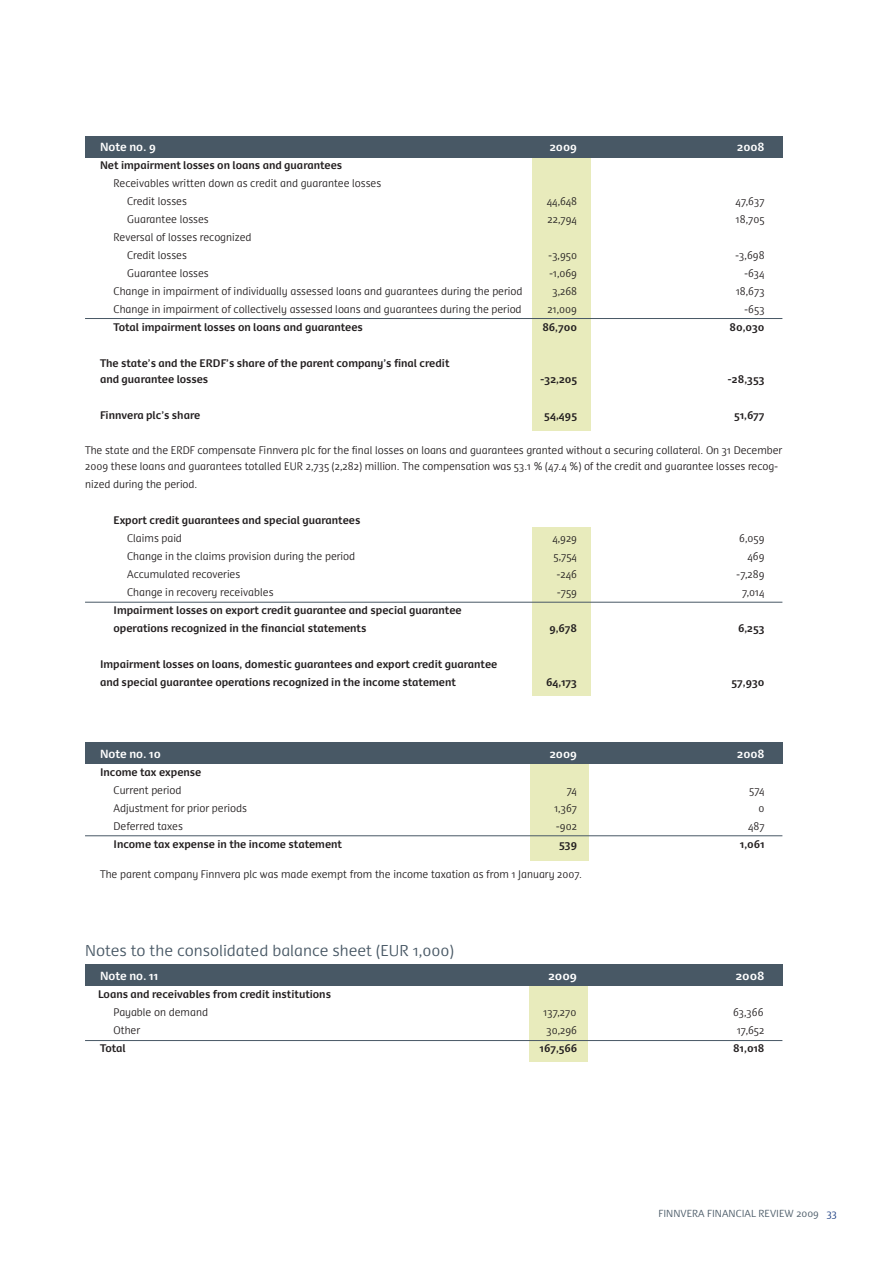
<style>
.page{position:relative;width:893px;height:1263px;background:#fff}
.page>*{position:absolute;margin:0;border:0;box-sizing:border-box;transform-origin:0 0}
.t1{font:300 15px "Dancer";color:#485865}
.t2{font:700 11.25px "Dancer";color:#fff;scale:.95 1}
.t3{font:700 11.25px "Dancer";color:#fff}
.t4{font:300 10.5px/18px "Dancer";color:#231f20;scale:.95 1}
.t5{font:700 10.5px/18px "Dancer";color:#231f20;scale:.95 1}
.t6{font:300 9.75px "Dancer";color:#485865}
.s1{color:#14377d}
</style>
<div class="page">
<div style="left:529px;top:983px;width:59px;height:79px;background:#e8ebbc"></div>
<div style="left:530px;top:750px;width:59px;height:111px;background:#e8ebbc"></div>
<div style="left:85px;top:964px;width:697px;height:21px;background:#485865"></div>
<hr style="left:85px;top:835px;width:697px;height:1px;background:#485865">
<hr style="left:85px;top:1040px;width:697px;height:1px;background:#485865">
<div style="left:85px;top:743px;width:697px;height:21px;background:#485865"></div>
<div style="left:532px;top:527px;width:59px;height:169px;background:#e8ebbc"></div>
<div style="left:532px;top:155px;width:59px;height:275px;background:#e8ebbc"></div>
<div style="left:85px;top:136px;width:697px;height:22px;background:#485865"></div>
<hr style="left:85px;top:318px;width:697px;height:1px;background:#485865">
<hr style="left:85px;top:602px;width:697px;height:1px;background:#485865">
<p class="t2" style="left:100px;top:142px;width:60px">Note no. 9</p>
<p class="t2" style="left:550px;top:142px;width:30px">2009</p>
<p class="t2" style="left:737px;top:142px;width:30px">2008</p>
<p class="t5" style="left:100px;top:157px;width:256px">Net impairment losses on loans and guarantees</p>
<p class="t4" style="left:127px;top:175px;width:269px;text-indent:-14px">Receivables written down as credit and guarantee losses<br>Credit losses</p>
<p class="t4" style="left:547px;top:193px;width:33px">44,648</p>
<p class="t4" style="left:735px;top:193px;width:32px">47,637</p>
<p class="t4" style="left:127px;top:211px;width:87px">Guarantee losses</p>
<p class="t4" style="left:547px;top:211px;width:33px">22,794</p>
<p class="t4" style="left:736px;top:211px;width:32px">18,705</p>
<p class="t4" style="left:127px;top:229px;width:133px;text-indent:-14px">Reversal of losses recognized<br>Credit losses</p>
<p class="t4" style="left:548px;top:247px;width:32px">-3,950</p>
<p class="t4" style="left:735px;top:247px;width:32px">-3,698</p>
<p class="t4" style="left:127px;top:265px;width:87px">Guarantee losses</p>
<p class="t4" style="left:549px;top:265px;width:31px">-1,069</p>
<p class="t4" style="left:744px;top:265px;width:23px">-634</p>
<p class="t4" style="left:114px;top:283px;width:432px">Change in impairment of individually assessed loans and guarantees during the period</p>
<p class="t4" style="left:552px;top:283px;width:27px">3,268</p>
<p class="t4" style="left:736px;top:283px;width:32px">18,673</p>
<p class="t4" style="left:114px;top:301px;width:431px">Change in impairment of collectively assessed loans and guarantees during the period</p>
<p class="t4" style="left:548px;top:301px;width:33px">21,009</p>
<p class="t4" style="left:744px;top:301px;width:23px">-653</p>
<p class="t5" style="left:114px;top:319px;width:264px">Total impairment losses on loans and guarantees</p>
<p class="t5" style="left:542px;top:319px;width:38px">86,700</p>
<p class="t5" style="left:730px;top:319px;width:38px">80,030</p>
<p class="t5" style="left:100px;top:356px;width:369px;line-height:16.5px">The state’s and the ERDF’s share of the parent company’s final credit and guarantee losses</p>
<p class="t5" style="left:540px;top:371px;width:40px">-32,205</p>
<p class="t5" style="left:727px;top:371px;width:41px">-28,353</p>
<p class="t5" style="left:100px;top:407px;width:107px">Finnvera plc’s share</p>
<p class="t5" style="left:544px;top:407px;width:36px">54,495</p>
<p class="t5" style="left:734px;top:407px;width:33px">51,677</p>
<p class="t4" style="left:85px;top:443px;width:736px;line-height:16.5px">The state and the ERDF compensate Finnvera plc for the final losses on loans and guarantees granted without a securing collateral. On 31 December<br>2009 these loans and guarantees totalled EUR 2,735 (2,282) million. The compensation was 53.1 % (47.4 %) of the credit and guarantee losses recog-</p>
<p class="t4" style="left:85px;top:477px;width:120px">nized during the period.</p>
<p class="t5" style="left:114px;top:512px;width:261px">Export credit guarantees and special guarantees</p>
<p class="t4" style="left:127px;top:531px;width:59px">Claims paid</p>
<p class="t4" style="left:552px;top:531px;width:28px">4,929</p>
<p class="t4" style="left:739px;top:531px;width:28px">6,059</p>
<p class="t4" style="left:127px;top:549px;width:242px">Change in the claims provision during the period</p>
<p class="t4" style="left:553px;top:549px;width:26px">5,754</p>
<p class="t4" style="left:747px;top:549px;width:19px">469</p>
<p class="t4" style="left:127px;top:567px;width:121px">Accumulated recoveries</p>
<p class="t4" style="left:556px;top:567px;width:23px">-246</p>
<p class="t4" style="left:736px;top:567px;width:31px">-7,289</p>
<p class="t4" style="left:127px;top:585px;width:156px">Change in recovery receivables</p>
<p class="t4" style="left:557px;top:585px;width:23px">-759</p>
<p class="t4" style="left:742px;top:585px;width:25px">7,014</p>
<p class="t5" style="left:114px;top:602px;width:368px">Impairment losses on export credit guarantee and special guarantee operations recognized in the financial statements</p>
<p class="t5" style="left:549px;top:620px;width:31px">9,678</p>
<p class="t5" style="left:738px;top:620px;width:29px">6,253</p>
<p class="t5" style="left:100px;top:656px;width:420px">Impairment losses on loans, domestic guarantees and export credit guarantee and special guarantee operations recognized in the income statement</p>
<p class="t5" style="left:546px;top:674px;width:34px">64,173</p>
<p class="t5" style="left:731px;top:674px;width:36px">57,930</p>
<p class="t2" style="left:100px;top:749px;width:66px">Note no. 10</p>
<p class="t2" style="left:550px;top:749px;width:30px">2009</p>
<p class="t2" style="left:737px;top:749px;width:30px">2008</p>
<p class="t5" style="left:100px;top:764px;width:108px">Income tax expense</p>
<p class="t4" style="left:114px;top:783px;width:73px">Current period</p>
<p class="t4" style="left:567px;top:783px;width:12px">74</p>
<p class="t4" style="left:749px;top:783px;width:18px">574</p>
<p class="t4" style="left:114px;top:801px;width:142px">Adjustment for prior periods</p>
<p class="t4" style="left:554px;top:801px;width:25px">1,367</p>
<p class="t4" style="left:759px;top:801px;width:8px">0</p>
<p class="t4" style="left:114px;top:819px;width:75px">Deferred taxes</p>
<p class="t4" style="left:556px;top:819px;width:24px">-902</p>
<p class="t4" style="left:748px;top:819px;width:19px">487</p>
<p class="t5" style="left:114px;top:836px;width:242px">Income tax expense in the income statement</p>
<p class="t5" style="left:559px;top:836px;width:20px">539</p>
<p class="t5" style="left:740px;top:836px;width:27px">1,061</p>
<p class="t4" style="left:100px;top:867px;width:509px">The parent company Finnvera plc was made exempt from the income taxation as from 1 January 2007.</p>
<h1 class="t1" style="left:85px;top:945px;width:371px">Notes to the consolidated balance sheet (EUR 1,000)</h1>
<p class="t2" style="left:100px;top:971px;width:63px">Note no. 11</p>
<p class="t3" style="left:548px;top:971px;width:30px">2009</p>
<p class="t3" style="left:736px;top:971px;width:30px">2008</p>
<p class="t5" style="left:98px;top:986px;width:247px">Loans and receivables from credit institutions</p>
<p class="t4" style="left:114px;top:1005px;width:101px">Payable on demand</p>
<p class="t4" style="left:544px;top:1005px;width:36px">137,270</p>
<p class="t4" style="left:733px;top:1005px;width:34px">63,366</p>
<p class="t4" style="left:114px;top:1023px;width:30px">Other</p>
<p class="t4" style="left:547px;top:1023px;width:34px">30,296</p>
<p class="t4" style="left:737px;top:1023px;width:30px">17,652</p>
<p class="t5" style="left:100px;top:1040px;width:29px">Total</p>
<p class="t5" style="left:540px;top:1040px;width:41px">167,566</p>
<p class="t5" style="left:733px;top:1040px;width:34px">81,018</p>
<p class="t6" style="left:658px;top:1210px;width:180px">FINNVERA FINANCIAL REVIEW 2009 <span class="s1">33</span></p>
</div>
